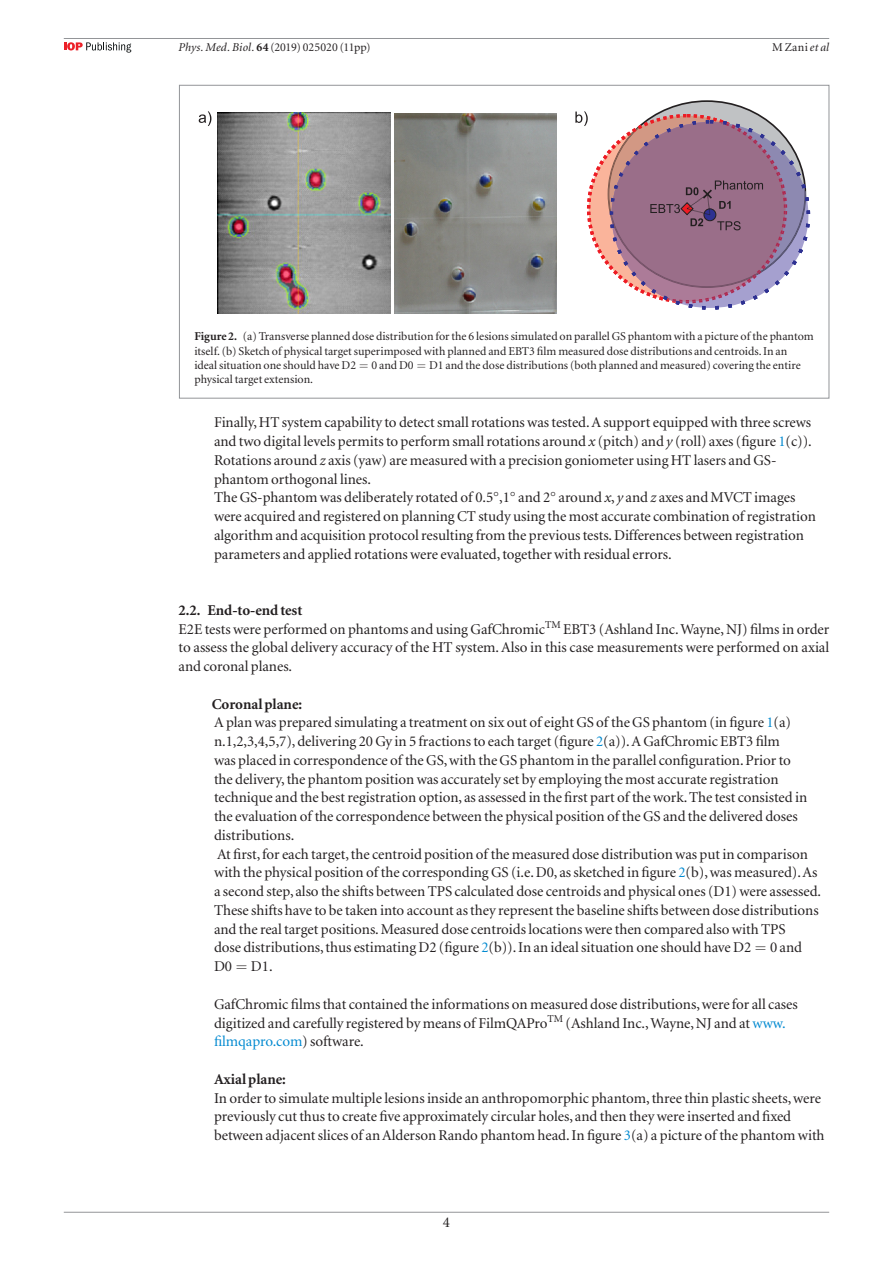
<style>
.page{position:relative;width:893px;height:1263px;background:#fff}
.page>*{position:absolute;margin:0;border:0;box-sizing:border-box;transform-origin:0 0}
.t1{font:15px/18.8px "Minion LT";letter-spacing:-.005em;color:#231f20}
.t2{font:700 15px "Minion LT";letter-spacing:-.005em;color:#231f20}
.t3{font:12px/14.2px "Minion LT";color:#231f20}
.s1{font-style:italic}
.s2{font-weight:700}
.s3{color:#0089d0}
.s4{font-family:"STIX General"}
</style>
<div class="page">
<hr style="left:64px;top:1212px;width:765px;height:1px;background:#939598">
<hr style="left:64px;top:38px;width:765px;height:1px;background:#939598">
<svg style="left:64px;top:42px;width:67px;height:11px"></svg>
<img style="left:395px;top:113px;width:162px;height:200px">
<img style="left:217px;top:113px;width:173px;height:200px">
<svg style="left:199px;top:111px;width:12px;height:15px"></svg>
<svg style="left:575px;top:101px;width:233px;height:207px"></svg>
<p class="t3" style="left:179px;top:40px;width:193px"><span class="s1">Phys. Med. Biol.</span> <span class="s2">64</span> (2019) 025020 (11pp)</p>
<p class="t3" style="left:772px;top:40px;width:59px">M Zani <span class="s1">et al</span></p>
<p class="t3" style="left:194px;top:330px;width:621px"><span class="s2">Figure 2.</span> (a) Transverse planned dose distribution for the 6 lesions simulated on parallel GS phantom with a picture of the phantom itself. (b) Sketch of physical target superimposed with planned and EBT3 film measured dose distributions and centroids. In an<br>ideal situation one should have D2</p>
<p class="t3" style="left:371px;top:358px;width:44px">0 and D0</p>
<p class="t3" style="left:429px;top:358px;width:373px">D1 and the dose distributions (both planned and measured) covering the entire</p>
<p class="t3" style="left:194px;top:373px;width:120px">physical target extension.</p>
<p class="t1" style="left:214px;top:414px;width:603px">Finally, HT system capability to detect small rotations was tested. A support equipped with three screws and two digital levels permits to perform small rotations around <span class="s1">x</span> (pitch) and <span class="s1">y</span> (roll) axes (figure <span class="s3">1</span>(c)).<br>Rotations around <span class="s1">z</span> axis (yaw) are measured with a precision goniometer using HT lasers and GS&shy;phantom orthogonal lines.<br>The GS-phantom was deliberately rotated of 0.5<span class="s4">°</span>,1<span class="s4">°</span> and 2<span class="s4">°</span> around <span class="s1">x</span>, <span class="s1">y</span> and <span class="s1">z</span> axes and MVCT images were acquired and registered on planning CT study using the most accurate combination of registration algorithm and acquisition protocol resulting from the previous tests. Differences between registration parameters and applied rotations were evaluated, together with residual errors.</p>
<p class="t1" style="left:179px;top:601px;width:652px"><span class="s2">2.2. End-to-end test<br></span>E2E tests were performed on phantoms and using GafChromic<sup>TM</sup> EBT3 (Ashland Inc. Wayne, NJ) films in order to assess the global delivery accuracy of the HT system. Also in this case measurements were performed on axial and coronal planes.</p>
<p class="t1" style="left:212px;top:695px;width:611px"><span class="s2">Coronal plane:<br></span>A plan was prepared simulating a treatment on six out of eight GS of the GS phantom (in figure <span class="s3">1</span>(a) n.1,2,3,4,5,7), delivering 20 Gy in 5 fractions to each target (figure <span class="s3">2</span>(a)). A GafChromic EBT3 film<br>was placed in correspondence of the GS, with the GS phantom in the parallel configuration. Prior to<br>the delivery, the phantom position was accurately set by employing the most accurate registration technique and the best registration option, as assessed in the first part of the work. The test consisted in the evaluation of the correspondence between the physical position of the GS and the delivered doses distributions.<br>At first, for each target, the centroid position of the measured dose distribution was put in comparison with the physical position of the corresponding GS (i.e. D0, as sketched in figure <span class="s3">2</span>(b), was measured). As a second step, also the shifts between TPS calculated dose centroids and physical ones (D1) were assessed.<br>These shifts have to be taken into account as they represent the baseline shifts between dose distributions and the real target positions. Measured dose centroids locations were then compared also with TPS<br>dose distributions, thus estimating D2 (figure <span class="s3">2</span>(b)). In an ideal situation one should have D2</p>
<p class="t1" style="left:770px;top:939px;width:34px">0 and</p>
<p class="t1" style="left:214px;top:958px;width:20px">D0</p>
<p class="t1" style="left:251px;top:958px;width:23px">D1.</p>
<p class="t1" style="left:214px;top:995px;width:585px">GafChromic films that contained the informations on measured dose distributions, were for all cases digitized and carefully registered by means of FilmQAPro<sup>TM</sup> (Ashland Inc., Wayne, NJ and at <span class="s3">www. filmqapro.com</span>) software.</p>
<p class="t2" style="left:214px;top:1071px;width:73px">Axial plane:</p>
<p class="t1" style="left:214px;top:1089px;width:612px">In order to simulate multiple lesions inside an anthropomorphic phantom, three thin plastic sheets, were previously cut thus to create five approximately circular holes, and then they were inserted and fixed between adjacent slices of an Alderson Rando phantom head. In figure <span class="s3">3</span>(a) a picture of the phantom with</p>
<p class="t1" style="left:443px;top:1214px;width:9px">4</p>
</div>
